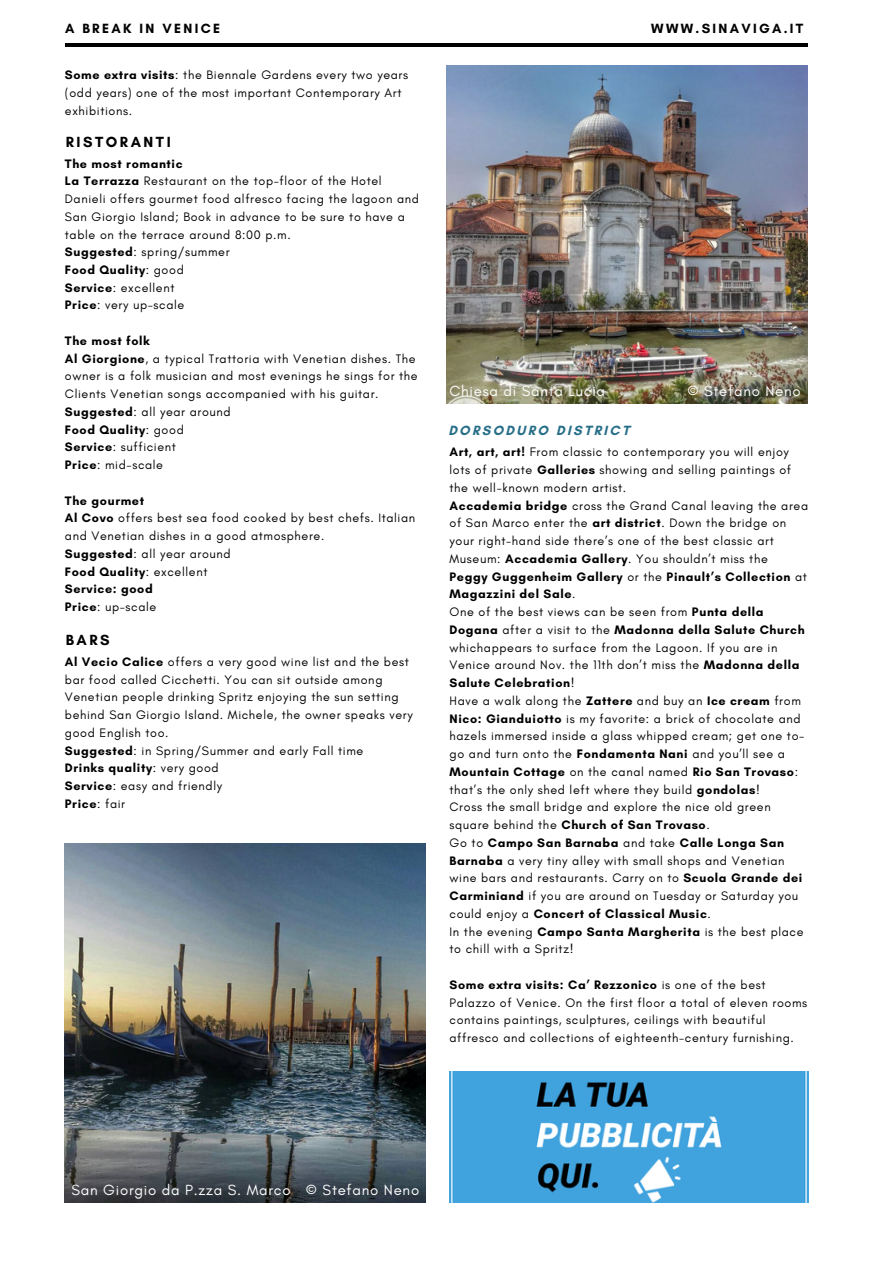
<style>
.page{position:relative;width:893px;height:1264px;background:#fff}
.page>*{position:absolute;margin:0;border:0;box-sizing:border-box;transform-origin:0 0}
.t1{font:15px "Glacial Indifference";letter-spacing:.05em;color:#fff}
.t2{font:700 15px "Glacial Indifference";letter-spacing:.17em;color:#000}
.t3{font:700 13.65px "Glacial Indifference";letter-spacing:.17em;color:#000}
.t4{font:700 13.65px "Glacial Indifference";letter-spacing:.17em;color:#276f88}
.t5{font:12.45px/17.7px "Glacial Indifference";letter-spacing:.05em;color:#000}
.s1{font-weight:700}
</style>
<div class="page">
<img style="left:446px;top:66px;width:361px;height:337px">
<hr style="left:65px;top:43px;width:742px;height:3px;background:#000">
<img style="left:65px;top:844px;width:361px;height:358px">
<img style="left:449px;top:1071px;width:359px;height:131px">
<p class="t3" style="left:65px;top:20px;width:156px">A BREAK IN VENICE</p>
<p class="t3" style="left:651px;top:20px;width:154px">WWW.SINAVIGA.IT</p>
<p class="t5" style="left:65px;top:66px;width:345px"><span class="s1">Some extra visits</span>: the Biennale Gardens every two years (odd years) one of the most important Contemporary Art exhibitions.</p>
<p class="t2" style="left:66px;top:133px;width:107px">RISTORANTI</p>
<p class="t5" style="left:65px;top:154px;width:355px"><span class="s1">The most romantic<br>La Terrazza</span> Restaurant on the top-floor of the Hotel Danieli offers gourmet food alfresco facing the lagoon and San Giorgio Island; Book in advance to be sure to have a table on the terrace around 8:00 p.m.<br><span class="s1">Suggested</span>: spring/summer<br><span class="s1">Food Quality</span>: good<br><span class="s1">Service</span>: excellent<br><span class="s1">Price</span>: very up-scale</p>
<p class="t5" style="left:65px;top:332px;width:354px"><span class="s1">The most folk<br>Al Giorgione</span>, a typical Trattoria with Venetian dishes. The owner is a folk musician and most evenings he sings for the Clients Venetian songs accompanied with his guitar.<br><span class="s1">Suggested</span>: all year around<br><span class="s1">Food Quality</span>: good<br><span class="s1">Service</span>: sufficient<br><span class="s1">Price</span>: mid-scale</p>
<p class="t5" style="left:65px;top:491px;width:352px"><span class="s1">The gourmet<br>Al Covo</span> offers best sea food cooked by best chefs. Italian and Venetian dishes in a good atmosphere.<br><span class="s1">Suggested</span>: all year around<br><span class="s1">Food Quality</span>: excellent<br><span class="s1">Service: good<br>Price</span>: up-scale</p>
<p class="t2" style="left:66px;top:631px;width:45px">BARS</p>
<p class="t5" style="left:65px;top:652px;width:349px"><span class="s1">Al Vecio Calice</span> offers a very good wine list and the best bar food called Cicchetti. You can sit outside among Venetian people drinking Spritz enjoying the sun setting behind San Giorgio Island. Michele, the owner speaks very good English too.<br><span class="s1">Suggested</span>: in Spring/Summer and early Fall time<br><span class="s1">Drinks quality</span>: very good<br><span class="s1">Service</span>: easy and friendly<br><span class="s1">Price</span>: fair</p>
<p class="t1" style="left:449px;top:381px;width:157px">Chiesa di Santa Lucia</p>
<p class="t1" style="left:687px;top:381px;width:115px">© Stefano Neno</p>
<p class="t4" style="left:448px;top:422px;width:183px">DORSODURO DISTRICT</p>
<p class="t5" style="left:449px;top:443px;width:360px"><span class="s1">Art, art, art!</span> From classic to contemporary you will enjoy lots of private <span class="s1">Galleries</span> showing and selling paintings of the well-known modern artist.<br><span class="s1">Accademia bridge</span> cross the Grand Canal leaving the area of San Marco enter the <span class="s1">art district</span>. Down the bridge on your right-hand side there’s one of the best classic art Museum: <span class="s1">Accademia Gallery</span>. You shouldn’t miss the <span class="s1">Peggy Guggenheim Gallery</span> or the <span class="s1">Pinault’s Collection</span> at <span class="s1">Magazzini del Sale</span>.<br>One of the best views can be seen from <span class="s1">Punta della Dogana</span> after a visit to the <span class="s1">Madonna della Salute Church </span>whichappears to surface from the Lagoon. If you are in Venice around Nov. the 11th don’t miss the <span class="s1">Madonna della Salute Celebration</span>!<br>Have a walk along the <span class="s1">Zattere</span> and buy an <span class="s1">Ice cream</span> from <span class="s1">Nico: Gianduiotto</span> is my favorite: a brick of chocolate and hazels immersed inside a glass whipped cream; get one to&shy;go and turn onto the <span class="s1">Fondamenta Nani</span> and you’ll see a <span class="s1">Mountain Cottage</span> on the canal named <span class="s1">Rio San Trovaso</span>: that’s the only shed left where they build <span class="s1">gondolas</span>!<br>Cross the small bridge and explore the nice old green square behind the <span class="s1">Church of San Trovaso</span>.<br>Go to <span class="s1">Campo San Barnaba</span> and take <span class="s1">Calle Longa San Barnaba</span> a very tiny alley with small shops and Venetian wine bars and restaurants. Carry on to <span class="s1">Scuola Grande dei Carminiand</span> if you are around on Tuesday or Saturday you could enjoy a <span class="s1">Concert of Classical Music</span>.<br>In the evening <span class="s1">Campo Santa Margherita</span> is the best place to chill with a Spritz!</p>
<p class="t5" style="left:449px;top:975px;width:359px"><span class="s1">Some extra visits: Ca’ Rezzonico</span> is one of the best Palazzo of Venice. On the first floor a total of eleven rooms contains paintings, sculptures, ceilings with beautiful affresco and collections of eighteenth-century furnishing.</p>
<p class="t1" style="left:71px;top:1180px;width:349px">San Giorgio da P.zza S. Marco © Stefano Neno</p>
</div>
